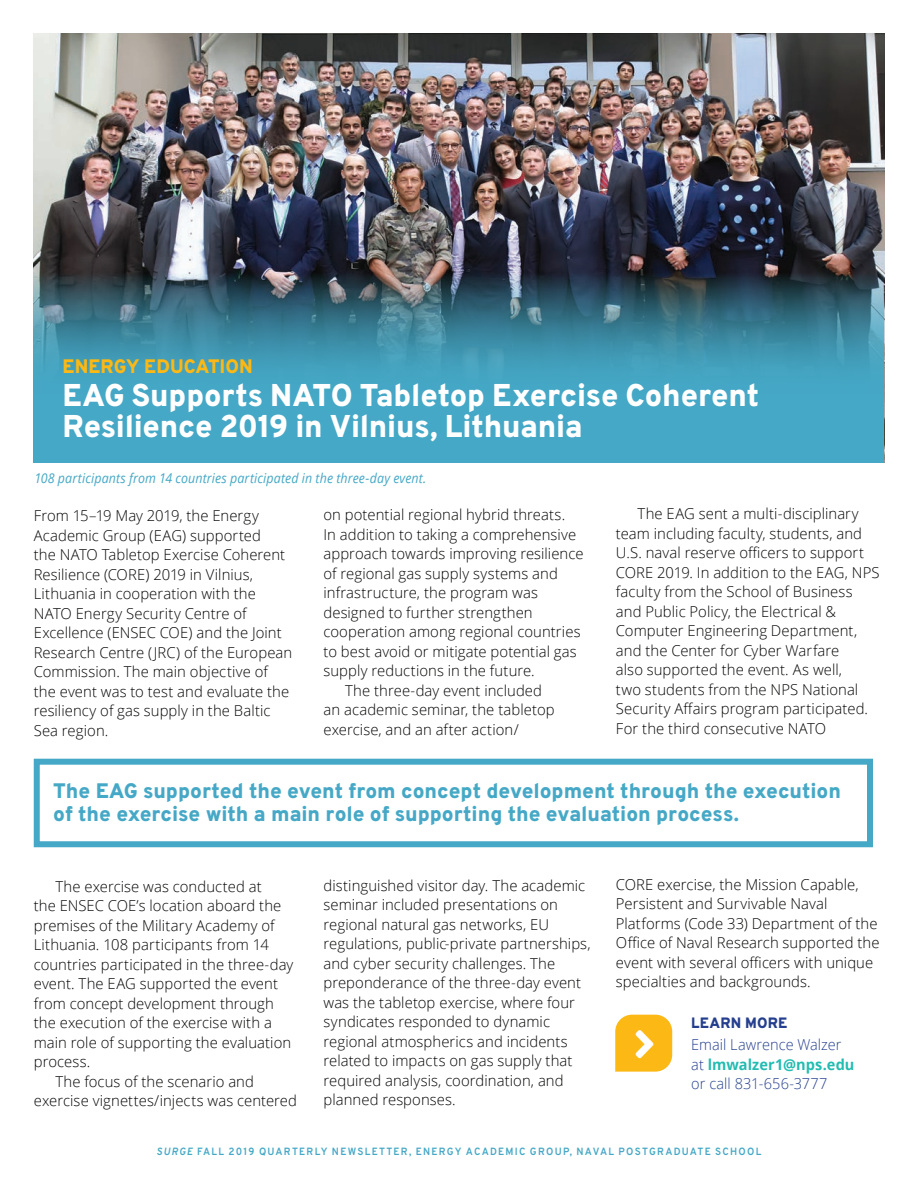
<style>
.page{position:relative;width:918px;height:1188px;background:#fff}
.page>*{position:absolute;margin:0;border:0;box-sizing:border-box;transform-origin:0 0}
.Article_Title{font:800 31.5px/31.5px "Overpass";letter-spacing:-.005em;color:#fff}
.Article_Author{font:800 21px/22.8px "Overpass";color:#45a8c6}
.Article_Section{font:800 19.5px "Overpass";color:#fcb814}
.t1{font:300 15px/19.5px "Open Sans";letter-spacing:.005em;color:#040503}
.t2{font:300 15px/19.5px "Open Sans";letter-spacing:.005em;color:#253f8e}
.t3{font:800 15px "Overpass";letter-spacing:.01em;color:#253f8e}
.t4{font:italic 13.5px "Open Sans";letter-spacing:.01em;color:#45a8c6;scale:.92 1}
.t5{font:700 10.5px "Overpass";letter-spacing:.125em;color:#45a8c6;scale:.95 1}
.s1{font-weight:700;color:#22bcb1}
.s2{font-style:italic}
</style>
<div class="page">
<img style="left:34px;top:34px;width:850px;height:160px">
<img style="left:34px;top:194px;width:850px;height:269px">
<div style="left:34px;top:759px;width:839px;height:88px;border:6px solid #45a8c6"></div>
<svg style="left:615px;top:1015px;width:57px;height:57px"></svg>
<p class="Article_Section" style="left:63px;top:353px;width:192px">ENERGY EDUCATION</p>
<p class="Article_Title" style="left:63px;top:379px;width:698px">EAG Supports NATO Tabletop Exercise Coherent<br>Resilience 2019 in Vilnius, Lithuania</p>
<p class="t4" style="left:34px;top:469px;width:428px">108 participants from 14 countries participated in the three-day event.</p>
<p class="t1" style="left:34px;top:506px;width:260px">From 15–19 May 2019, the Energy<br>Academic Group (EAG) supported<br>the NATO Tabletop Exercise Coherent<br>Resilience (CORE) 2019 in Vilnius,<br>Lithuania in cooperation with the<br>NATO Energy Security Centre of<br>Excellence (ENSEC COE) and the Joint<br>Research Centre (JRC) of the European<br>Commission. The main objective of the event was to test and evaluate the resiliency of gas supply in the Baltic<br>Sea region.</p>
<p class="t1" style="left:324px;top:505px;width:243px">on potential regional hybrid threats.</p>
<p class="t1" style="left:324px;top:524px;width:254px">In addition to taking a comprehensive</p>
<p class="t1" style="left:324px;top:544px;width:262px">approach towards improving resilience</p>
<p class="t1" style="left:324px;top:563px;width:236px">of regional gas supply systems and</p>
<p class="t1" style="left:324px;top:583px;width:216px">infrastructure, the program was</p>
<p class="t1" style="left:324px;top:602px;width:211px">designed to further strengthen</p>
<p class="t1" style="left:324px;top:622px;width:259px">cooperation among regional countries</p>
<p class="t1" style="left:324px;top:641px;width:255px">to best avoid or mitigate potential gas</p>
<p class="t1" style="left:324px;top:661px;width:213px">supply reductions in the future.</p>
<p class="t1" style="left:345px;top:680px;width:198px">The three-day event included</p>
<p class="t1" style="left:324px;top:700px;width:233px">an academic seminar, the tabletop</p>
<p class="t1" style="left:324px;top:719px;width:197px">exercise, and an after action/</p>
<p class="t1" style="left:616px;top:503px;width:265px;text-indent:22px">The EAG sent a multi-disciplinary team including faculty, students, and U.S. naval reserve officers to support CORE 2019. In addition to the EAG, NPS faculty from the School of Business and Public Policy, the Electrical &amp; Computer Engineering Department, and the Center for Cyber Warfare<br>also supported the event. As well,<br>two students from the NPS National Security Affairs program participated.<br>For the third consecutive NATO</p>
<p class="Article_Author" style="left:53px;top:780px;width:789px">The EAG supported the event from concept development through the execution of the exercise with a main role of supporting the evaluation process.</p>
<p class="t1" style="left:55px;top:876px;width:208px">The exercise was conducted at</p>
<p class="t1" style="left:34px;top:896px;width:249px">the ENSEC COE’s location aboard the</p>
<p class="t1" style="left:34px;top:915px;width:242px">premises of the Military Academy of</p>
<p class="t1" style="left:34px;top:935px;width:237px">Lithuania. 108 participants from 14</p>
<p class="t1" style="left:34px;top:954px;width:261px">countries participated in the three-day</p>
<p class="t1" style="left:34px;top:974px;width:246px">event. The EAG supported the event</p>
<p class="t1" style="left:34px;top:993px;width:242px">from concept development through</p>
<p class="t1" style="left:34px;top:1013px;width:240px">the execution of the exercise with a</p>
<p class="t1" style="left:34px;top:1032px;width:259px">main role of supporting the evaluation</p>
<p class="t1" style="left:34px;top:1052px;width:58px">process.</p>
<p class="t1" style="left:55px;top:1071px;width:200px">The focus of the scenario and</p>
<p class="t1" style="left:34px;top:1091px;width:265px">exercise vignettes/injects was centered</p>
<p class="t1" style="left:324px;top:875px;width:269px">distinguished visitor day. The academic seminar included presentations on regional natural gas networks, EU regulations, public-private partnerships, and cyber security challenges. The preponderance of the three-day event was the tabletop exercise, where four syndicates responded to dynamic regional atmospherics and incidents related to impacts on gas supply that required analysis, coordination, and planned responses.</p>
<p class="t1" style="left:616px;top:874px;width:265px">CORE exercise, the Mission Capable, Persistent and Survivable Naval Platforms (Code 33) Department of the Office of Naval Research supported the event with several officers with unique specialties and backgrounds.</p>
<p class="t3" style="left:691px;top:1012px;width:98px">LEARN MORE</p>
<p class="t2" style="left:691px;top:1035px;width:165px">Email Lawrence Walzer at <span class="s1">lmwalzer1@nps.edu </span>or call 831-656-3777</p>
<p class="t5" style="left:157px;top:1144px;width:638px"><span class="s2">SURGE</span> FALL 2019 QUARTERLY NEWSLETTER, ENERGY ACADEMIC GROUP, NAVAL POSTGRADUATE SCHOOL</p>
</div>
